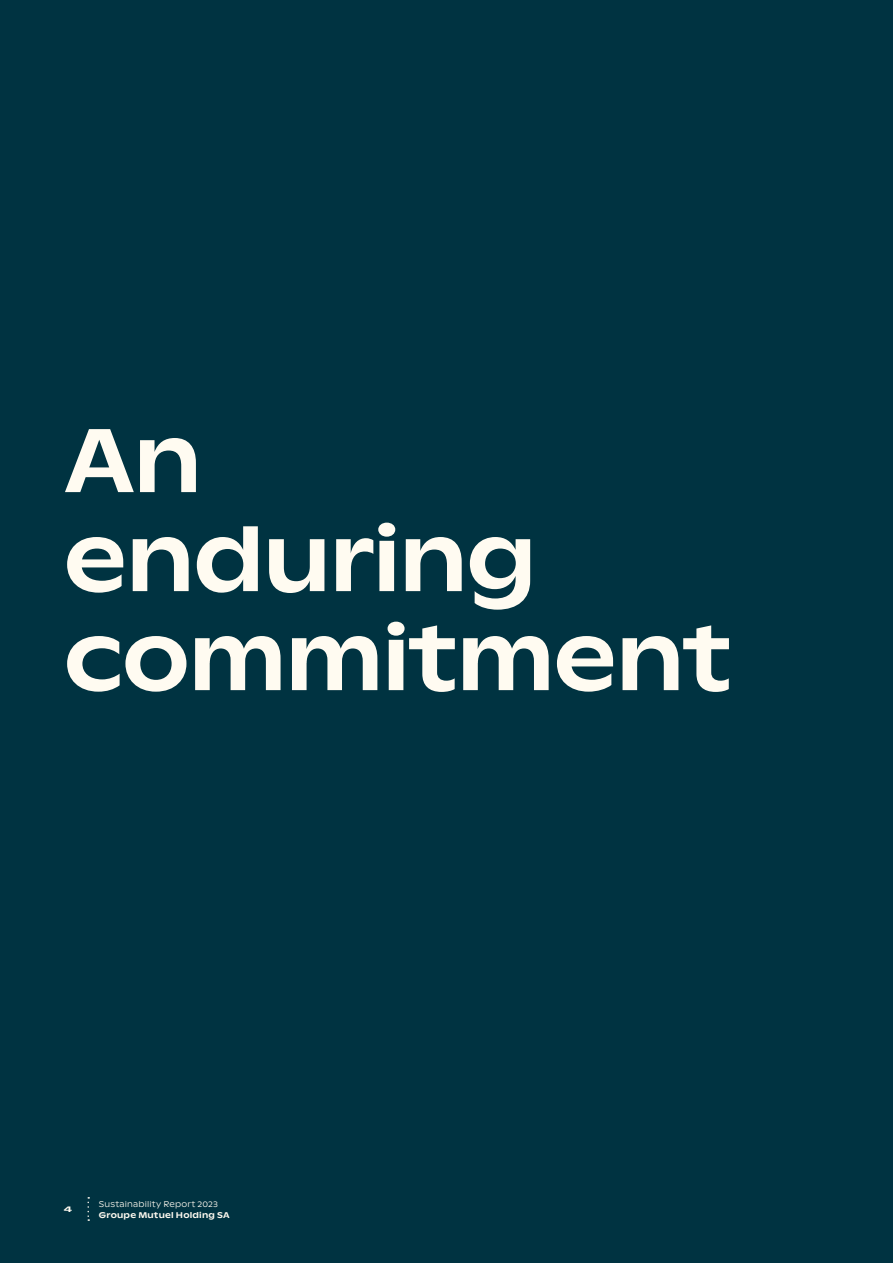
<style>
.page{position:relative;width:893px;height:1263px;background:#003341}
.page>*{position:absolute;margin:0;border:0;box-sizing:border-box;transform-origin:0 0}
.t1{font:500 90px/99px "ABC Ginto Nord";letter-spacing:-.015em;color:#fffbf1}
.t2{font:300 8.25px "ABC Ginto Nord";letter-spacing:.025em;color:#fffbf1}
.t3{font:500 8.25px "ABC Ginto Nord";letter-spacing:.025em;color:#fffbf1}
.t4{font:500 8.25px "ABC Ginto Nord";letter-spacing:.025em;color:#fffbf1;scale:1.5 1}
</style>
<div class="page">
<svg style="left:87px;top:1197px;width:2px;height:24px"></svg>
<h1 class="t1" style="left:64px;top:410px;width:668px">An<br>enduring commitment</h1>
<p class="t4" style="left:64px;top:1204px;width:7px">4</p>
<p class="t2" style="left:99px;top:1199px;width:121px">Sustainability Report 2023</p>
<p class="t3" style="left:99px;top:1209px;width:132px">Groupe Mutuel Holding SA</p>
</div>
